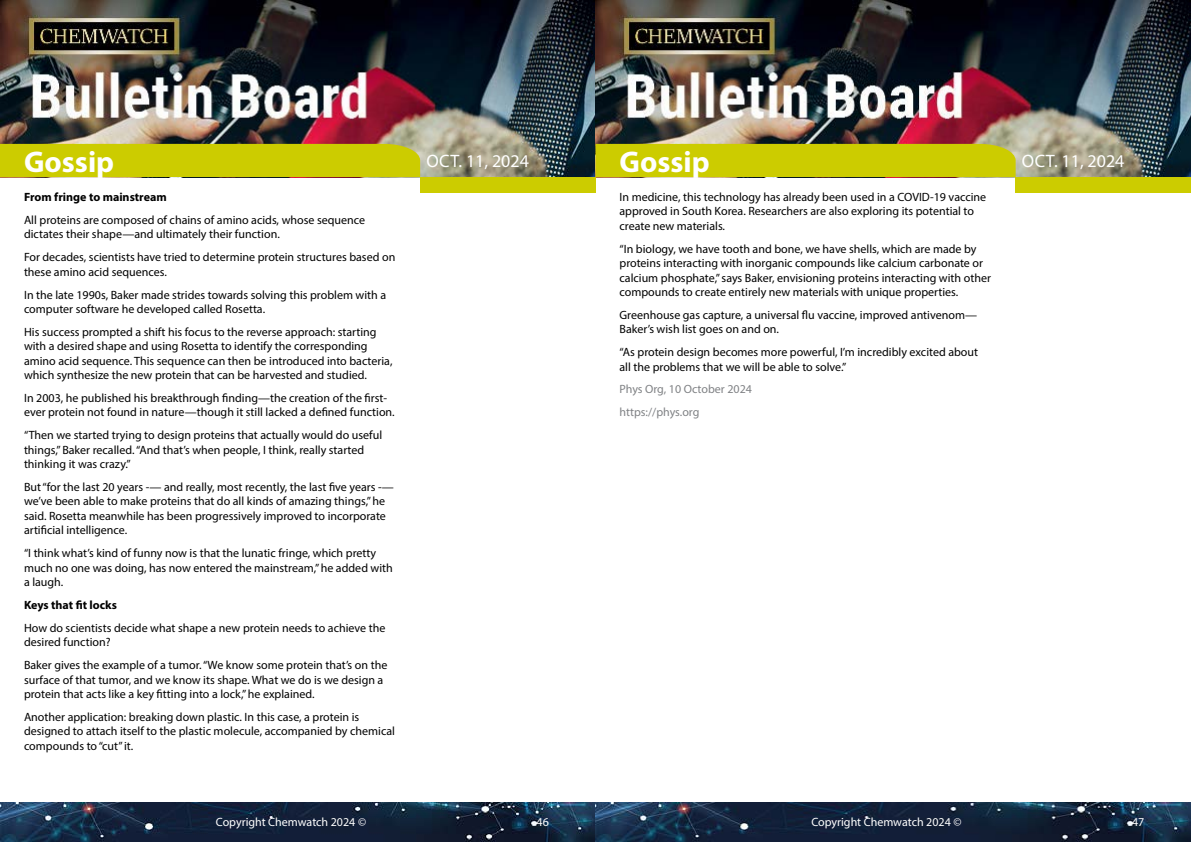
<style>
.page{position:relative;width:1191px;height:842px;background:#fff}
.page>*{position:absolute;margin:0;border:0;box-sizing:border-box;transform-origin:0 0}
.t1{font:700 30px "Myriad Pro";color:#fff}
.t2{font:18px "Myriad Pro";color:#fff}
.t3{font:12px/14.4px "Myriad Pro";color:#000}
.t4{font:12px "Myriad Pro";color:#fff}
.t5{font:700 12px "Myriad Pro";color:#000}
.t6{font:12px/22.9px "Myriad Pro";color:#808285}
</style>
<div class="page">
<img style="left:0;top:0;width:1191px;height:177px">
<div style="left:420px;top:177px;width:175px;height:15px;background:#cc0"></div>
<div style="left:1015px;top:177px;width:176px;height:15px;background:#cc0"></div>
<div style="left:0;top:144px;width:420px;height:33px;background:#cc0"></div>
<div style="left:595px;top:144px;width:420px;height:33px;background:#cc0"></div>
<img style="left:0;top:802px;width:1191px;height:40px">
<h1 class="t1" style="left:24px;top:142px;width:92px">Gossip</h1>
<h2 class="t2" style="left:426px;top:150px;width:104px">Oct. 11, 2024</h2>
<h1 class="t1" style="left:619px;top:142px;width:92px">Gossip</h1>
<h2 class="t2" style="left:1022px;top:150px;width:104px">Oct. 11, 2024</h2>
<p class="t3" style="left:619px;top:190px;width:368px">In medicine, this technology has already been used in a COVID-19 vaccine approved in South Korea. Researchers are also exploring its potential to create new materials.</p>
<p class="t3" style="left:619px;top:241px;width:373px">“In biology, we have tooth and bone, we have shells, which are made by proteins interacting with inorganic compounds like calcium carbonate or calcium phosphate,” says Baker, envisioning proteins interacting with other compounds to create entirely new materials with unique properties.</p>
<p class="t3" style="left:619px;top:307px;width:359px">Greenhouse gas capture, a universal flu vaccine, improved antivenom—<br>Baker’s wish list goes on and on.</p>
<p class="t3" style="left:619px;top:345px;width:360px">“As protein design becomes more powerful, I’m incredibly excited about all the problems that we will be able to solve.”</p>
<p class="t6" style="left:619px;top:378px;width:134px">Phys Org, 10 October 2024 https://phys.org</p>
<p class="t5" style="left:24px;top:189px;width:144px">From fringe to mainstream</p>
<p class="t3" style="left:24px;top:213px;width:343px">All proteins are composed of chains of amino acids, whose sequence dictates their shape—and ultimately their function.</p>
<p class="t3" style="left:24px;top:250px;width:373px">For decades, scientists have tried to determine protein structures based on these amino acid sequences.</p>
<p class="t3" style="left:24px;top:287px;width:364px">In the late 1990s, Baker made strides towards solving this problem with a computer software he developed called Rosetta.</p>
<p class="t3" style="left:24px;top:324px;width:370px">His success prompted a shift his focus to the reverse approach: starting with a desired shape and using Rosetta to identify the corresponding amino acid sequence. This sequence can then be introduced into bacteria, which synthesize the new protein that can be harvested and studied.</p>
<p class="t3" style="left:24px;top:391px;width:372px">In 2003, he published his breakthrough finding—the creation of the first&shy;ever protein not found in nature—though it still lacked a defined function.</p>
<p class="t3" style="left:24px;top:428px;width:360px">“Then we started trying to design proteins that actually would do useful things,” Baker recalled. “And that’s when people, I think, really started thinking it was crazy.”</p>
<p class="t3" style="left:24px;top:480px;width:371px">But “for the last 20 years -— and really, most recently, the last five years -— we’ve been able to make proteins that do all kinds of amazing things,” he said. Rosetta meanwhile has been progressively improved to incorporate artificial intelligence.</p>
<p class="t3" style="left:24px;top:546px;width:370px">“I think what’s kind of funny now is that the lunatic fringe, which pretty much no one was doing, has now entered the mainstream,” he added with a laugh.</p>
<p class="t5" style="left:24px;top:597px;width:94px">Keys that fit locks</p>
<p class="t3" style="left:24px;top:620px;width:363px">How do scientists decide what shape a new protein needs to achieve the desired function?</p>
<p class="t3" style="left:24px;top:658px;width:365px">Baker gives the example of a tumor. “We know some protein that’s on the surface of that tumor, and we know its shape. What we do is we design a protein that acts like a key fitting into a lock,” he explained.</p>
<p class="t3" style="left:24px;top:709px;width:372px">Another application: breaking down plastic. In this case, a protein is designed to attach itself to the plastic molecule, accompanied by chemical compounds to “cut” it.</p>
<p class="t4" style="left:216px;top:815px;width:152px">Copyright Chemwatch 2024 ©</p>
<p class="t4" style="left:536px;top:815px;width:14px">46</p>
<p class="t4" style="left:811px;top:815px;width:152px">Copyright Chemwatch 2024 ©</p>
<p class="t4" style="left:1132px;top:815px;width:14px">47</p>
</div>
